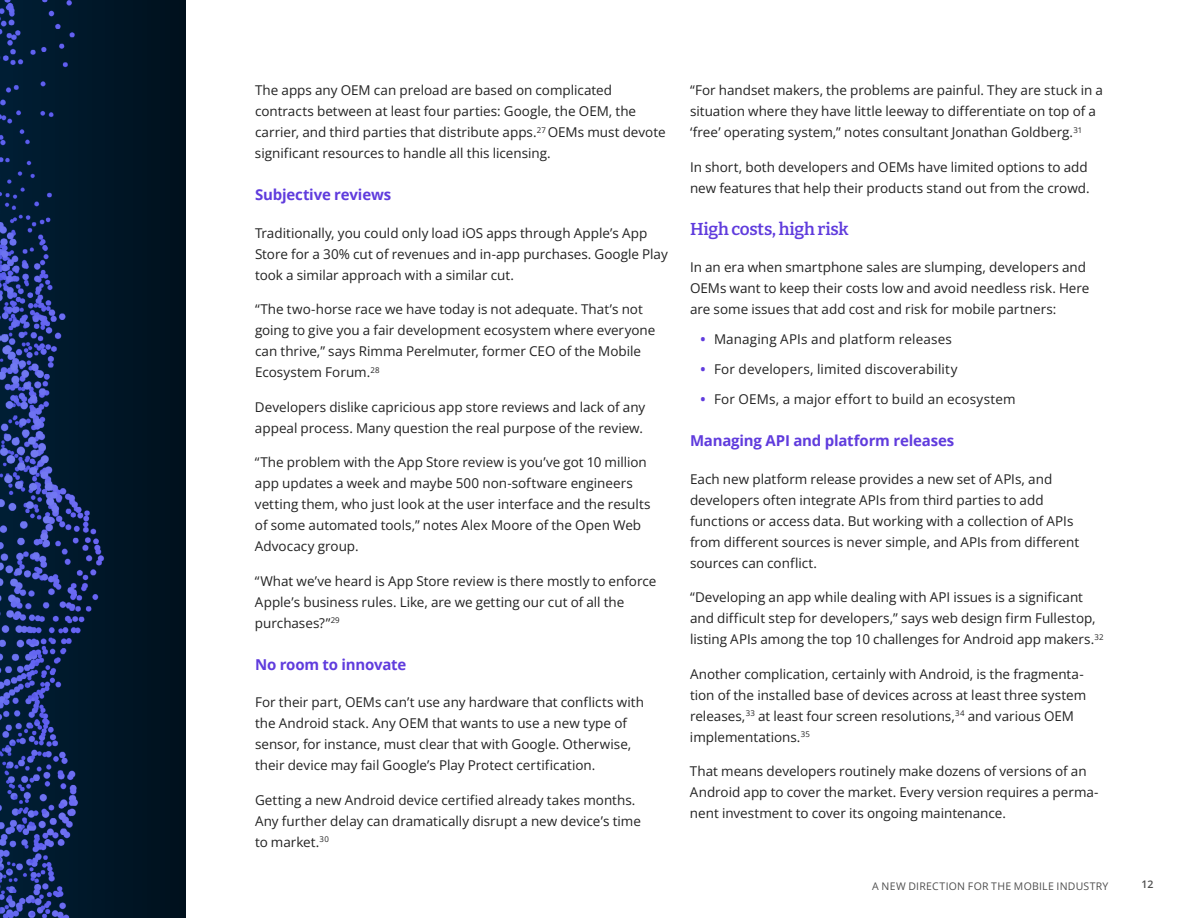
<style>
.page{position:relative;width:1188px;height:918px;background:#fff}
.page>*{position:absolute;margin:0;border:0;box-sizing:border-box;transform-origin:0 0}
.t1{font:600 17.25px "Bitter";letter-spacing:-.015em;color:#603cdd}
.t2{font:700 15px "Open Sans";letter-spacing:-.01em;color:#603cdd}
.t3{font:13.5px/21px "Open Sans";color:#222}
.t4{font:10.5px "Open Sans";letter-spacing:.025em;color:#4e4e4e}
.t5{font:600 10.5px "Open Sans";color:#4e4e4e}
.s1{font-weight:700;color:#603cdd}
</style>
<div class="page">
<svg style="left:0;top:0;width:185px;height:918px;background:#0a1f3c"></svg>
<p class="t3" style="left:255px;top:80px;width:412px">The apps any OEM can preload are based on complicated contracts between at least four parties: Google, the OEM, the carrier, and third parties that distribute apps.<sup>27</sup> OEMs must devote significant resources to handle all this licensing.</p>
<p class="t2" style="left:255px;top:184px;width:138px">Subjective reviews</p>
<p class="t3" style="left:255px;top:222px;width:414px">Traditionally, you could only load iOS apps through Apple’s App<br>Store for a 30% cut of revenues and in-app purchases. Google Play took a similar approach with a similar cut.</p>
<p class="t3" style="left:255px;top:299px;width:402px">“The two-horse race we have today is not adequate. That’s not going to give you a fair development ecosystem where everyone can thrive,” says Rimma Perelmuter, former CEO of the Mobile Ecosystem Forum.<sup>28</sup></p>
<p class="t3" style="left:255px;top:396px;width:392px">Developers dislike capricious app store reviews and lack of any appeal process. Many question the real purpose of the review.</p>
<p class="t3" style="left:255px;top:452px;width:397px">“The problem with the App Store review is you’ve got 10 million app updates a week and maybe 500 non-software engineers vetting them, who just look at the user interface and the results of some automated tools,” notes Alex Moore of the Open Web Advocacy group.</p>
<p class="t3" style="left:255px;top:570px;width:403px">“What we’ve heard is App Store review is there mostly to enforce<br>Apple’s business rules. Like, are we getting our cut of all the purchases?”<sup>29</sup></p>
<p class="t2" style="left:255px;top:654px;width:153px">No room to innovate</p>
<p class="t3" style="left:255px;top:692px;width:391px">For their part, OEMs can’t use any hardware that conflicts with the Android stack. Any OEM that wants to use a new type of sensor, for instance, must clear that with Google. Otherwise, their device may fail Google’s Play Protect certification.</p>
<p class="t3" style="left:255px;top:789px;width:388px">Getting a new Android device certified already takes months.<br>Any further delay can dramatically disrupt a new device’s time to market.<sup>30</sup></p>
<p class="t3" style="left:690px;top:80px;width:414px">“For handset makers, the problems are painful. They are stuck in a situation where they have little leeway to differentiate on top of a ‘free’ operating system,” notes consultant Jonathan Goldberg.<sup>31</sup></p>
<p class="t3" style="left:690px;top:156px;width:401px">In short, both developers and OEMs have limited options to add new features that help their products stand out from the crowd.</p>
<p class="t1" style="left:690px;top:215px;width:160px">High costs, high risk</p>
<p class="t3" style="left:690px;top:257px;width:401px">In an era when smartphone sales are slumping, developers and<br>OEMs want to keep their costs low and avoid needless risk. Here are some issues that add cost and risk for mobile partners:</p>
<p class="t3" style="left:701px;top:329px;width:253px"><span class="s1">•</span> Managing APIs and platform releases</p>
<p class="t3" style="left:701px;top:359px;width:258px"><span class="s1">•</span> For developers, limited discoverability</p>
<p class="t3" style="left:701px;top:389px;width:317px"><span class="s1">•</span> For OEMs, a major effort to build an ecosystem</p>
<p class="t2" style="left:690px;top:430px;width:266px">Managing API and platform releases</p>
<p class="t3" style="left:690px;top:468px;width:391px">Each new platform release provides a new set of APIs, and developers often integrate APIs from third parties to add functions or access data. But working with a collection of APIs from different sources is never simple, and APIs from different sources can conflict.</p>
<p class="t3" style="left:690px;top:587px;width:415px">“Developing an app while dealing with API issues is a significant and difficult step for developers,” says web design firm Fullestop, listing APIs among the top 10 challenges for Android app makers.<sup>32</sup></p>
<p class="t3" style="left:690px;top:663px;width:398px">Another complication, certainly with Android, is the fragmenta&shy;tion of the installed base of devices across at least three system releases,<sup>33</sup> at least four screen resolutions,<sup>34</sup> and various OEM implementations.<sup>35</sup></p>
<p class="t3" style="left:690px;top:761px;width:410px">That means developers routinely make dozens of versions of an<br>Android app to cover the market. Every version requires a perma&shy;nent investment to cover its ongoing maintenance.</p>
<p class="t4" style="left:872px;top:879px;width:238px">A NEW DIRECTION FOR THE MOBILE INDUSTRY</p>
<p class="t5" style="left:1142px;top:877px;width:13px">12</p>
</div>
